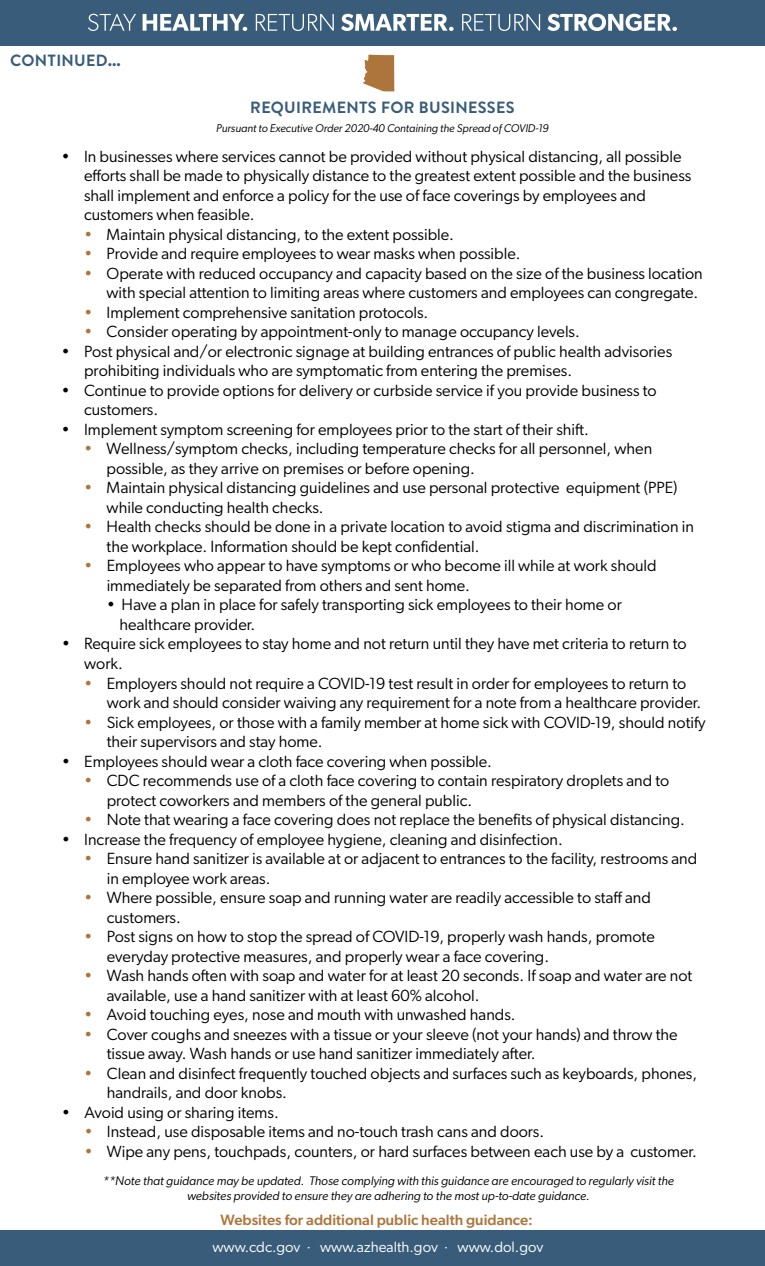
<style>
.page{position:relative;width:765px;height:1266px;background:#fff}
.page>*{position:absolute;margin:0;border:0;box-sizing:border-box;transform-origin:0 0}
.t1{font:16.25px/19.5px "Gibson";color:#000}
.t2{font:700 16.25px "Brandon Text";letter-spacing:.02em;color:#385c7a}
.t3{font:500 15px "Gibson";color:#ad753b}
.t4{font:15px "Gibson";color:#fff}
.t5{font:italic 12.5px/15px "Gibson";color:#000;text-align:center}
.t6{font:italic 11.25px "Gibson";color:#000}
.s1{color:#ad753b}
</style>
<div class="page">
<div style="left:0;top:0;width:765px;height:45px;background:#385c7a"></div>
<svg style="left:363px;top:55px;width:31px;height:36px"></svg>
<svg style="left:88px;top:14px;width:48px;height:17px"></svg>
<svg style="left:143px;top:14px;width:104px;height:17px"></svg>
<svg style="left:256px;top:14px;width:78px;height:17px"></svg>
<svg style="left:341px;top:14px;width:113px;height:17px"></svg>
<svg style="left:462px;top:14px;width:78px;height:17px"></svg>
<svg style="left:547px;top:14px;width:130px;height:17px"></svg>
<div style="left:0;top:1230px;width:765px;height:36px;background:#385c7a"></div>
<p class="t2" style="left:10px;top:49px;width:112px">CONTINUED...</p>
<p class="t2" style="left:250px;top:96px;width:266px">REQUIREMENTS FOR BUSINESSES</p>
<p class="t6" style="left:216px;top:122px;width:334px">Pursuant to Executive Order 2020-40 Containing the Spread of COVID-19</p>
<p class="t1" style="left:84px;top:146px;width:609px;text-indent:-23px">• In businesses where services cannot be provided without physical distancing, all possible efforts shall be made to physically distance to the greatest extent possible and the business shall implement and enforce a policy for the use of face coverings by employees and customers when feasible.</p>
<p class="t1" style="left:84px;top:224px;width:371px"><span class="s1">•</span> Maintain physical distancing, to the extent possible.</p>
<p class="t1" style="left:84px;top:244px;width:438px"><span class="s1">•</span> Provide and require employees to wear masks when possible.</p>
<p class="t1" style="left:84px;top:263px;width:620px;text-align:right"><span class="s1">•</span> Operate with reduced occupancy and capacity based on the size of the business location with special attention to limiting areas where customers and employees can congregate.</p>
<p class="t1" style="left:84px;top:302px;width:346px"><span class="s1">•</span> Implement comprehensive sanitation protocols.</p>
<p class="t1" style="left:84px;top:322px;width:497px"><span class="s1">•</span> Consider operating by appointment-only to manage occupancy levels.</p>
<p class="t1" style="left:84px;top:341px;width:590px;text-indent:-23px">• Post physical and/or electronic signage at building entrances of public health advisories prohibiting individuals who are symptomatic from entering the premises.</p>
<p class="t1" style="left:84px;top:380px;width:574px;text-indent:-23px">• Continue to provide options for delivery or curbside service if you provide business to customers.</p>
<p class="t1" style="left:62px;top:419px;width:529px">• Implement symptom screening for employees prior to the start of their shift.</p>
<p class="t1" style="left:107px;top:439px;width:547px;text-indent:-23px"><span class="s1">•</span> Wellness/symptom checks, including temperature checks for all personnel, when possible, as they arrive on premises or before opening.</p>
<p class="t1" style="left:107px;top:478px;width:572px;text-indent:-23px"><span class="s1">•</span> Maintain physical distancing guidelines and use personal protective equipment (PPE) while conducting health checks.</p>
<p class="t1" style="left:107px;top:517px;width:589px;text-indent:-23px"><span class="s1">•</span> Health checks should be done in a private location to avoid stigma and discrimination in the workplace. Information should be kept confidential.</p>
<p class="t1" style="left:107px;top:556px;width:552px;text-indent:-23px"><span class="s1">•</span> Employees who appear to have symptoms or who become ill while at work should immediately be separated from others and sent home.</p>
<p class="t1" style="left:120px;top:595px;width:504px;text-indent:-13px">• Have a plan in place for safely transporting sick employees to their home or healthcare provider.</p>
<p class="t1" style="left:84px;top:634px;width:604px;text-indent:-23px">• Require sick employees to stay home and not return until they have met criteria to return to work.</p>
<p class="t1" style="left:107px;top:673px;width:596px;text-indent:-23px"><span class="s1">•</span> Employers should not require a COVID-19 test result in order for employees to return to work and should consider waiving any requirement for a note from a healthcare provider.</p>
<p class="t1" style="left:107px;top:712px;width:601px;text-indent:-23px"><span class="s1">•</span> Sick employees, or those with a family member at home sick with COVID-19, should notify their supervisors and stay home.</p>
<p class="t1" style="left:62px;top:751px;width:432px">• Employees should wear a cloth face covering when possible.</p>
<p class="t1" style="left:107px;top:770px;width:564px;text-indent:-23px"><span class="s1">•</span> CDC recommends use of a cloth face covering to contain respiratory droplets and to protect coworkers and members of the general public.</p>
<p class="t1" style="left:84px;top:809px;width:602px"><span class="s1">•</span> Note that wearing a face covering does not replace the benefits of physical distancing.</p>
<p class="t1" style="left:62px;top:829px;width:503px">• Increase the frequency of employee hygiene, cleaning and disinfection.</p>
<p class="t1" style="left:107px;top:848px;width:592px;text-indent:-23px"><span class="s1">•</span> Ensure hand sanitizer is available at or adjacent to entrances to the facility, restrooms and in employee work areas.</p>
<p class="t1" style="left:107px;top:887px;width:546px;text-indent:-23px"><span class="s1">•</span> Where possible, ensure soap and running water are readily accessible to staff and customers.</p>
<p class="t1" style="left:107px;top:926px;width:550px;text-indent:-23px"><span class="s1">•</span> Post signs on how to stop the spread of COVID-19, properly wash hands, promote everyday protective measures, and properly wear a face covering.</p>
<p class="t1" style="left:107px;top:965px;width:587px;text-indent:-23px"><span class="s1">•</span> Wash hands often with soap and water for at least 20 seconds. If soap and water are not available, use a hand sanitizer with at least 60% alcohol.</p>
<p class="t1" style="left:84px;top:1004px;width:433px"><span class="s1">•</span> Avoid touching eyes, nose and mouth with unwashed hands.</p>
<p class="t1" style="left:107px;top:1024px;width:572px;text-indent:-23px"><span class="s1">•</span> Cover coughs and sneezes with a tissue or your sleeve (not your hands) and throw the tissue away. Wash hands or use hand sanitizer immediately after.</p>
<p class="t1" style="left:107px;top:1063px;width:592px;text-indent:-23px"><span class="s1">•</span> Clean and disinfect frequently touched objects and surfaces such as keyboards, phones, handrails, and door knobs.</p>
<p class="t1" style="left:62px;top:1102px;width:218px">• Avoid using or sharing items.</p>
<p class="t1" style="left:84px;top:1121px;width:461px"><span class="s1">•</span> Instead, use disposable items and no-touch trash cans and doors.</p>
<p class="t1" style="left:84px;top:1141px;width:614px"><span class="s1">•</span> Wipe any pens, touchpads, counters, or hard surfaces between each use by a customer.</p>
<p class="t5" style="left:103px;top:1173px;width:573px">**Note that guidance may be updated. Those complying with this guidance are encouraged to regularly visit the websites provided to ensure they are adhering to the most up-to-date guidance.</p>
<p class="t3" style="left:220px;top:1210px;width:314px">Websites for additional public health guidance:</p>
<p class="t4" style="left:212px;top:1238px;width:332px">www.cdc.gov · www.azhealth.gov · www.dol.gov</p>
</div>
